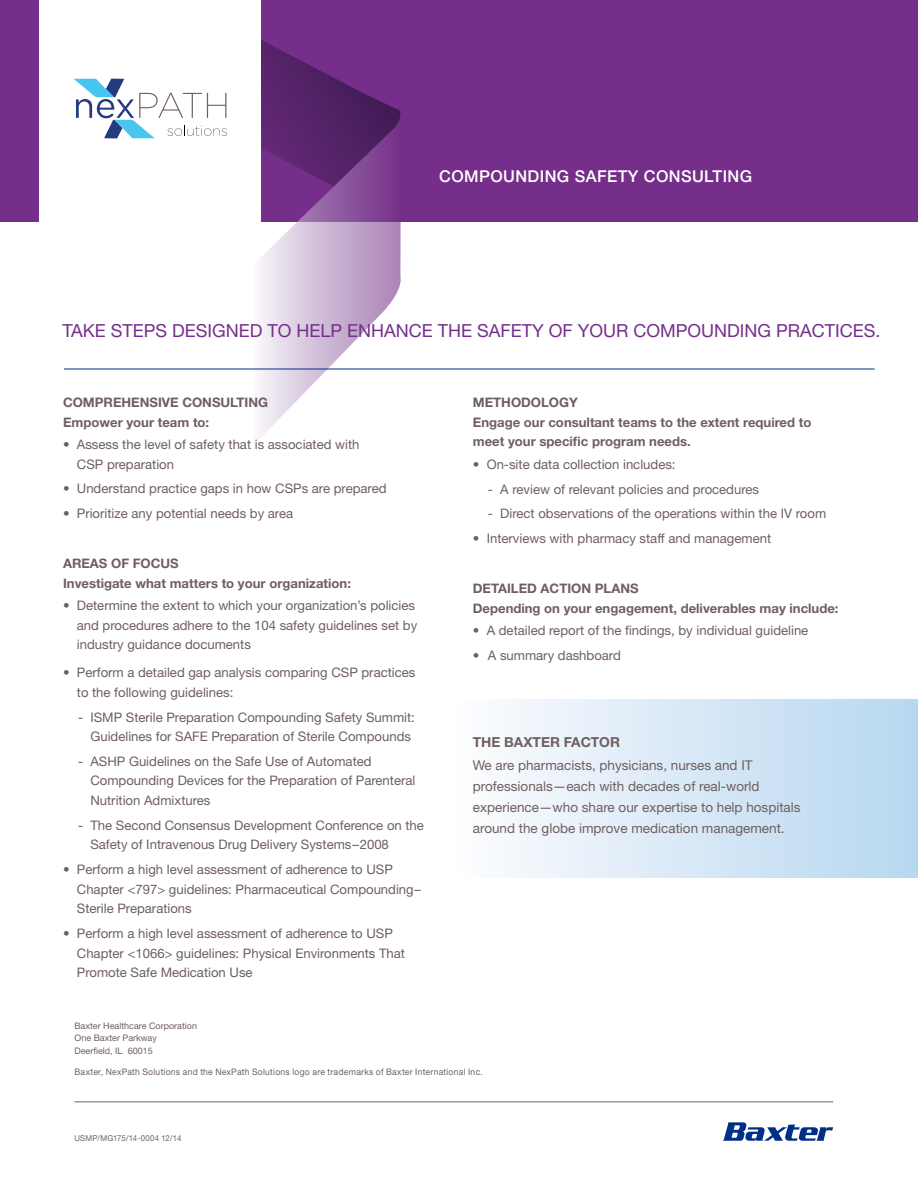
<style>
.page{position:relative;width:918px;height:1188px;background:#fff}
.page>*{position:absolute;margin:0;border:0;box-sizing:border-box;transform-origin:0 0}
.t1{font:18px "Helvetica Neue LT Std";color:#752f8a}
.t2{font:500 16.35px "Helvetica Neue LT Std";letter-spacing:.025em;color:#fff}
.t3{font:700 13.8px "Helvetica Neue LT Std";color:#6f5f5e}
.t4{font:13.5px/21px "Helvetica Neue LT Std";color:#6f5f5e}
.t5{font:13.2px/19.5px "Helvetica Neue LT Std";color:#6f5f5e}
.t6{font:700 13.2px/19.5px "Helvetica Neue LT Std";color:#6f5f5e}
.t7{font:9px "Helvetica Neue LT Std";letter-spacing:.025em;color:#6f5f5e;scale:.95 1}
.t8{font:9px/12.3px "Helvetica Neue LT Std";color:#6f5f5e}
.t9{font:8.1px "Helvetica Neue LT Std";letter-spacing:.03em;color:#6f5f5e;scale:.95 1}
</style>
<div class="page">
<div style="left:0;top:0;width:918px;height:221px;background:#752f8a"></div>
<svg style="left:723px;top:1122px;width:110px;height:19px"></svg>
<hr style="left:74px;top:1102px;width:759px;height:1px;background:#6f5f5e">
<div style="left:39px;top:0;width:222px;height:272px;background:#fff"></div>
<svg style="left:74px;top:40px;width:326px;height:99px"></svg>
<div style="left:454px;top:700px;width:464px;height:177px;background:linear-gradient(to right,#fdfcfe,#b6d7f0)"></div>
<svg style="left:251px;top:114px;width:153px;height:323px"></svg>
<hr style="left:64px;top:369px;width:811px;height:1px;background:#002f87">
<p class="t2" style="left:439px;top:166px;width:315px">COMPOUNDING SAFETY CONSULTING</p>
<h1 class="t1" style="left:62px;top:320px;width:820px">TAKE STEPS DESIGNED TO HELP ENHANCE THE SAFETY OF YOUR COMPOUNDING PRACTICES.</h1>
<p class="t6" style="left:63px;top:392px;width:207px">COMPREHENSIVE CONSULTING<br>Empower your team to:</p>
<p class="t5" style="left:77px;top:434px;width:284px;text-indent:-14px">• Assess the level of safety that is associated with<br>CSP preparation</p>
<p class="t5" style="left:63px;top:479px;width:325px">• Understand practice gaps in how CSPs are prepared</p>
<p class="t5" style="left:63px;top:504px;width:232px">• Prioritize any potential needs by area</p>
<p class="t6" style="left:63px;top:553px;width:290px">AREAS OF FOCUS<br>Investigate what matters to your organization:</p>
<p class="t5" style="left:77px;top:596px;width:342px;text-indent:-14px">• Determine the extent to which your organization’s policies and procedures adhere to the 104 safety guidelines set by industry guidance documents</p>
<p class="t5" style="left:77px;top:662px;width:340px;text-indent:-14px">• Perform a detailed gap analysis comparing CSP practices to the following guidelines:</p>
<p class="t5" style="left:78px;top:707px;width:338px;text-align:right">- ISMP Sterile Preparation Compounding Safety Summit:<br>Guidelines for SAFE Preparation of Sterile Compounds</p>
<p class="t5" style="left:90px;top:751px;width:327px;text-indent:-12px">- ASHP Guidelines on the Safe Use of Automated<br>Compounding Devices for the Preparation of Parenteral<br>Nutrition Admixtures</p>
<p class="t5" style="left:90px;top:815px;width:335px;text-indent:-12px">- The Second Consensus Development Conference on the<br>Safety of Intravenous Drug Delivery Systems–2008</p>
<p class="t5" style="left:77px;top:860px;width:346px;text-indent:-14px">• Perform a high level assessment of adherence to USP<br>Chapter &lt;797&gt; guidelines: Pharmaceutical Compounding–<br>Sterile Preparations</p>
<p class="t5" style="left:77px;top:923px;width:330px;text-indent:-14px">• Perform a high level assessment of adherence to USP<br>Chapter &lt;1066&gt; guidelines: Physical Environments That<br>Promote Safe Medication Use</p>
<p class="t6" style="left:473px;top:392px;width:340px">METHODOLOGY<br>Engage our consultant teams to the extent required to meet your specific program needs.</p>
<p class="t5" style="left:473px;top:454px;width:204px">• On-site data collection includes:</p>
<p class="t5" style="left:488px;top:479px;width:273px">- A review of relevant policies and procedures</p>
<p class="t5" style="left:488px;top:504px;width:340px">- Direct observations of the operations within the IV room</p>
<p class="t5" style="left:473px;top:529px;width:300px">• Interviews with pharmacy staff and management</p>
<p class="t6" style="left:473px;top:578px;width:367px">DETAILED ACTION PLANS<br>Depending on your engagement, deliverables may include:</p>
<p class="t5" style="left:473px;top:620px;width:337px">• A detailed report of the findings, by individual guideline</p>
<p class="t5" style="left:473px;top:645px;width:150px">• A summary dashboard</p>
<p class="t3" style="left:473px;top:733px;width:149px">THE BAXTER FACTOR</p>
<p class="t4" style="left:473px;top:755px;width:329px">We are pharmacists, physicians, nurses and IT professionals—each with decades of real-world experience—who share our expertise to help hospitals around the globe improve medication management.</p>
<p class="t8" style="left:74px;top:1020px;width:124px">Baxter Healthcare Corporation<br>One Baxter Parkway<br>Deerfield, IL 60015</p>
<p class="t7" style="left:74px;top:1067px;width:431px">Baxter, NexPath Solutions and the NexPath Solutions logo are trademarks of Baxter International Inc.</p>
<p class="t9" style="left:74px;top:1133px;width:114px">USMP/MG175/14-0004 12/14</p>
</div>
